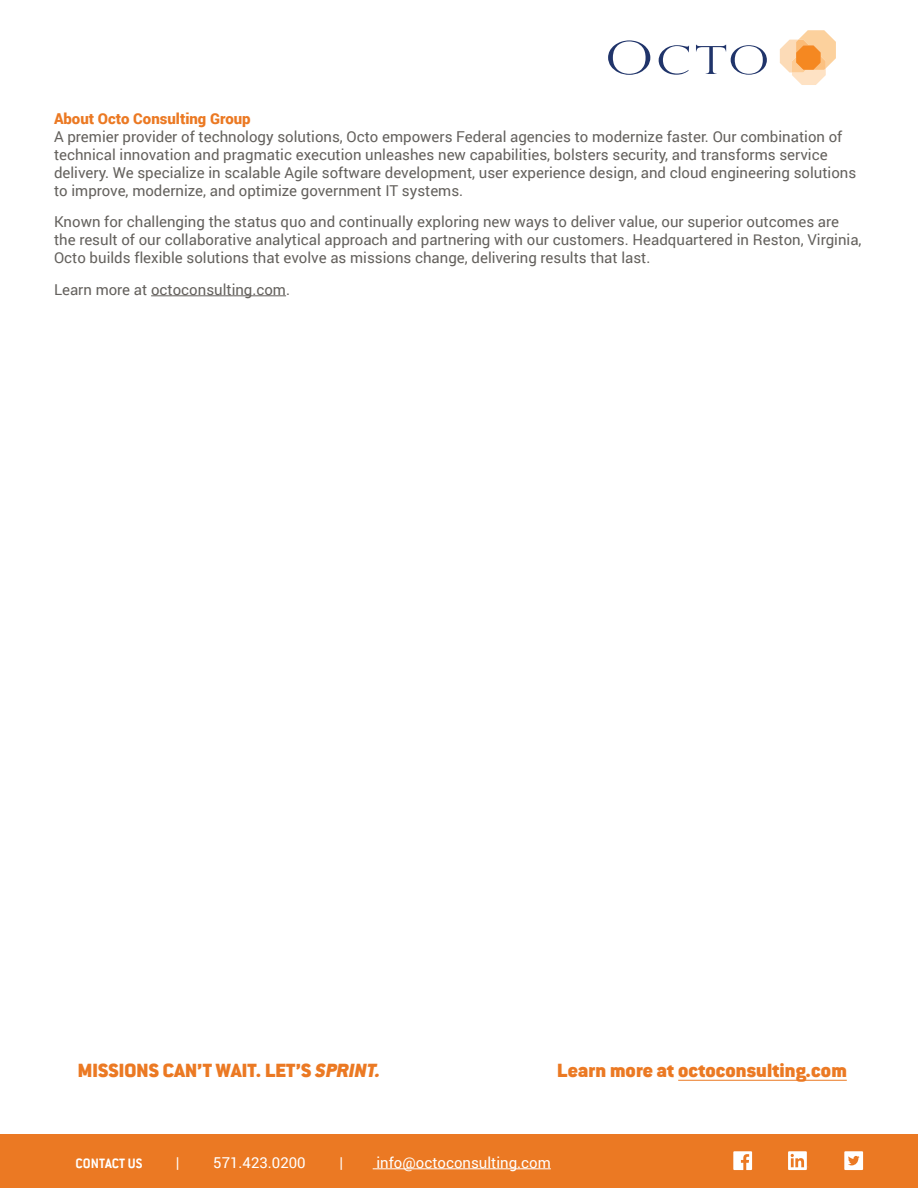
<style>
.page{position:relative;width:918px;height:1188px;background:#fff}
.page>*{position:absolute;margin:0;border:0;box-sizing:border-box;transform-origin:0 0}
.t1{font:900 21px "Conduit ITC";letter-spacing:.005em;color:#eb7923}
.Body_Text{font:15px/18px "Roboto";color:#64615d}
.t2{font:15px "Roboto";color:#fff}
.Head_2{font:900 15px "Roboto";color:#eb7923}
.t3{font:700 15px "Conduit ITC";color:#fff}
.s1{font-family:"Conduit ITC Std";font-style:italic}
</style>
<div class="page">
<svg style="left:608px;top:40px;width:159px;height:35px"></svg>
<svg style="left:780px;top:30px;width:56px;height:55px"></svg>
<div style="left:0;top:1134px;width:918px;height:54px;background:#eb7923"></div>
<svg style="left:733px;top:1151px;width:19px;height:19px"></svg>
<svg style="left:844px;top:1151px;width:19px;height:19px"></svg>
<svg style="left:788px;top:1151px;width:21px;height:19px"></svg>
<hr style="left:373px;top:1168px;width:178px;height:1px;background:#fff">
<hr style="left:678px;top:1080px;width:169px;height:1px;background:#eb7923">
<hr style="left:151px;top:295px;width:135px;height:1px;background:#64615d">
<p class="Head_2" style="left:54px;top:108px;width:198px">About Octo Consulting Group</p>
<p class="Body_Text" style="left:54px;top:127px;width:804px">A premier provider of technology solutions, Octo empowers Federal agencies to modernize faster. Our combination of technical innovation and pragmatic execution unleashes new capabilities, bolsters security, and transforms service delivery. We specialize in scalable Agile software development, user experience design, and cloud engineering solutions to improve, modernize, and optimize government IT systems.</p>
<p class="Body_Text" style="left:54px;top:212px;width:809px">Known for challenging the status quo and continually exploring new ways to deliver value, our superior outcomes are the result of our collaborative analytical approach and partnering with our customers. Headquartered in Reston, Virginia,<br>Octo builds flexible solutions that evolve as missions change, delivering results that last.</p>
<p class="Body_Text" style="left:54px;top:280px;width:238px">Learn more at octoconsulting.com.</p>
<h1 class="t1" style="left:78px;top:1058px;width:304px">MISSIONS CAN’T WAIT. LET’S <span class="s1">SPRINT.</span></h1>
<h1 class="t1" style="left:557px;top:1058px;width:291px">Learn more at octoconsulting.com</h1>
<p class="t3" style="left:76px;top:1154px;width:68px">CONTACT US</p>
<p class="t2" style="left:176px;top:1152px;width:5px">|</p>
<p class="t2" style="left:213px;top:1152px;width:94px">571.423.0200</p>
<p class="t2" style="left:339px;top:1152px;width:5px">|</p>
<p class="t2" style="left:376px;top:1152px;width:176px">info@octoconsulting.com</p>
</div>
